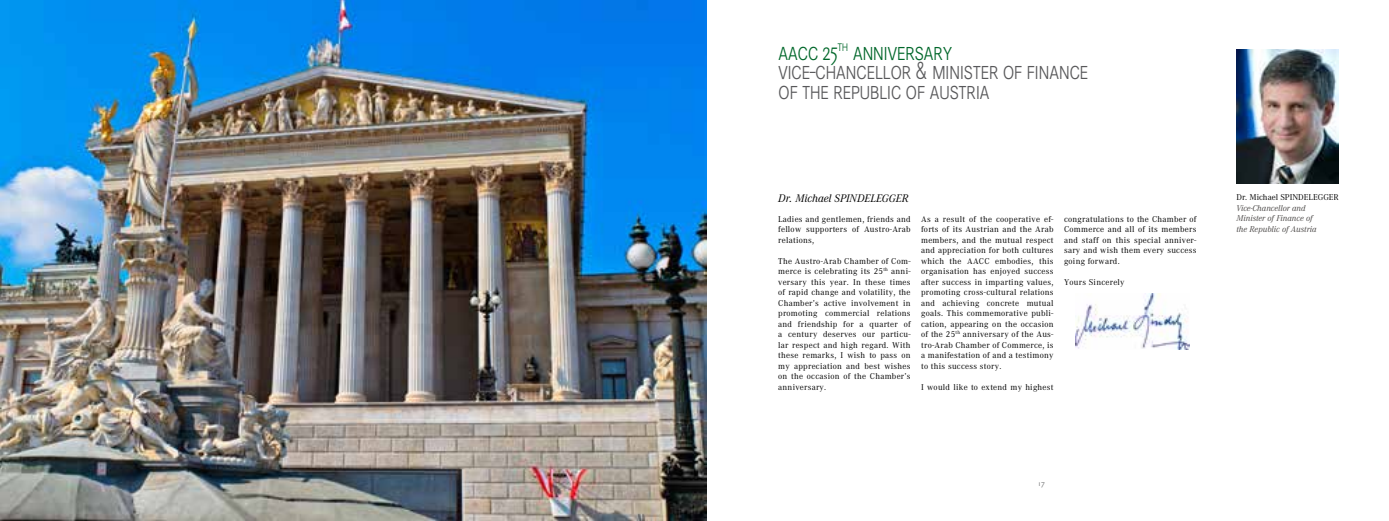
<style>
.page{position:relative;width:1389px;height:521px;background:#fff}
.page>*{position:absolute;margin:0;border:0;box-sizing:border-box;transform-origin:0 0}
.t1{font:300 26.25px/19.2px "Corporate SSC";letter-spacing:-.03em;color:#58585a;scale:.8 1}
.t2{font:italic 11.38px "Corporate A";color:#000}
.t3{font:8.75px/10.5px "Corporate A";letter-spacing:.03em;color:#000;text-align:justify}
.t4{font:italic 8.75px/10.5px "Corporate A";color:#4e4b4a}
.t5{font:8.75px "Corporate A";color:#000}
.t6{font:7.88px "Corporate SSC";color:#707172}
.s1{color:#00672a}
</style>
<div class="page">
<img style="left:0;top:0;width:707px;height:521px">
<img style="left:1237px;top:50px;width:101px;height:134px">
<img style="left:1076px;top:294px;width:113px;height:56px">
<h1 class="t1" style="left:778px;top:42px;width:389px"><span class="s1">aacc 25</span><sup>th</sup> <span class="s1">anniversary </span>vice-chancellor &amp; minister of finance of the republic of austria</h1>
<h2 class="t2" style="left:778px;top:192px;width:132px">Dr. Michael SPINDELEGGER</h2>
<p class="t5" style="left:1236px;top:192px;width:104px">Dr. Michael SPINDELEGGER</p>
<p class="t4" style="left:1236px;top:202px;width:82px">Vice-Chancellor and<br>Minister of Finance of the Republic of Austria</p>
<p class="t3" style="left:921px;top:214px;width:134px">As a result of the cooperative ef&shy;forts of its Austrian and the Arab members, and the mutual respect and appreciation for both cultures which the AACC embodies, this organisation has enjoyed success after success in imparting values, promoting cross-cultural relations and achieving concrete mutual goals. This commemorative publi&shy;cation, appearing on the occasion of the 25<sup>th</sup> anniversary of the Aus&shy;tro-Arab Chamber of Commerce, is a manifestation of and a testimony to this success story.</p>
<p class="t3" style="left:921px;top:382px;width:134px">I would like to extend my highest</p>
<p class="t3" style="left:778px;top:214px;width:134px">Ladies and gentlemen, friends and fellow supporters of Austro-Arab relations,</p>
<p class="t3" style="left:778px;top:256px;width:134px">The Austro-Arab Chamber of Com&shy;merce is celebrating its 25<sup>th</sup> anni&shy;versary this year. In these times of rapid change and volatility, the Chamber’s active involvement in promoting commercial relations and friendship for a quarter of a century deserves our particu&shy;lar respect and high regard. With these remarks, I wish to pass on my appreciation and best wishes on the occasion of the Chamber’s anniversary.</p>
<p class="t3" style="left:1064px;top:214px;width:134px">congratulations to the Chamber of Commerce and all of its members and staff on this special anniver&shy;sary and wish them every success going forward.</p>
<p class="t3" style="left:1064px;top:277px;width:62px">Yours Sincerely</p>
<p class="t6" style="left:1039px;top:479px;width:8px">17</p>
</div>
